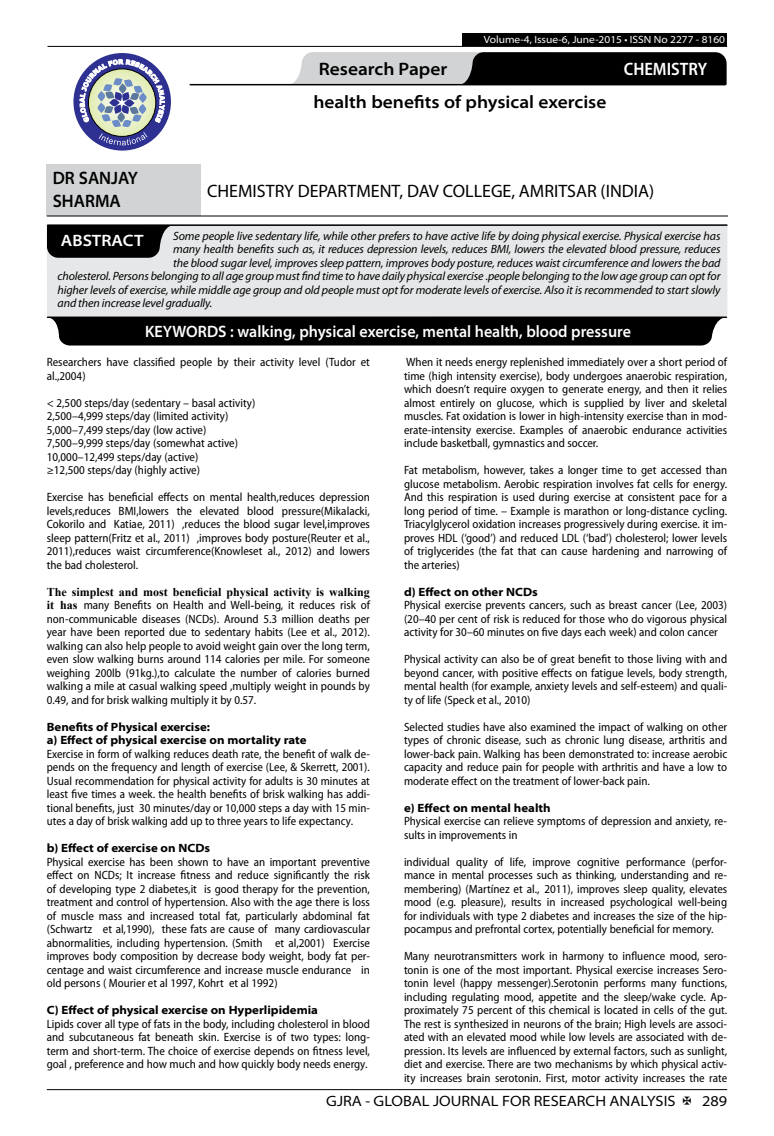
<style>
.page{position:relative;width:774px;height:1136px;background:#fff}
.page>*{position:absolute;margin:0;border:0;box-sizing:border-box;transform-origin:0 0}
.t1{font:18px "Myriad Pro";color:#000}
.t2{font:600 semi-expanded 18px "Myriad Pro";color:#000}
.t3{font:600 semi-expanded 18px/23.4px "Myriad Pro";color:#000;scale:.9 1}
.t4{font:600 semi-condensed 18px "Myriad Pro";color:#fff}
.t5{font:600 semi-expanded 16.5px "Myriad Pro";color:#fff;scale:.9 1}
.t6{font:600 semi-expanded 16.5px "Myriad Pro";color:#fff}
.t7{font:semi-expanded 15px "Myriad Pro";color:#000}
.t8{font:semi-condensed 12px/13.5px "Myriad Pro";color:#000;text-align:justify}
.t9{font:italic 12px "Myriad Pro";letter-spacing:-.01em;color:#000}
.t10{font:700 semi-expanded 12px/13.5px "Myriad Pro";color:#000}
.t11{font:700 12px "Times New Roman";color:#000}
.t12{font:semi-expanded 10.5px "Myriad Pro";color:#fff}
.s1{font-family:"Times New Roman";font-weight:700;font-stretch:normal}
.s2{font-family:"Times New Roman";font-stretch:normal}
</style>
<div class="page">
<hr style="left:47px;top:1089px;width:680px;height:1px;background:#000">
<div style="left:462px;top:33px;width:265px;height:13px;background:#000"></div>
<hr style="left:47px;top:46px;width:680px;height:1px;background:#000">
<svg style="left:288px;top:52px;width:439px;height:33px;background:#5a5a5b"></svg>
<hr style="left:190px;top:84px;width:535px;height:1px;background:#000">
<div style="left:73px;top:53px;width:98px;height:97px;background:#2e3092;border-radius:50%"></div>
<svg style="left:80px;top:59px;width:85px;height:86px"></svg>
<div style="left:47px;top:164px;width:154px;height:52px;background:#d1d3d4"></div>
<hr style="left:47px;top:215px;width:154px;height:1px;background:#000">
<hr style="left:201px;top:215px;width:527px;height:1px;background:#000">
<div style="left:47px;top:224px;width:680px;height:92px;background:#e6e7e8"></div>
<hr style="left:48px;top:224px;width:679px;height:2px;background:#000">
<svg style="left:47px;top:225px;width:123px;height:33px;background:#131313"></svg>
<hr style="left:48px;top:316px;width:678px;height:2px;background:#000">
<div style="left:47px;top:317px;width:676px;height:28px;background:#000"></div>
<div style="left:70px;top:325px;width:636px;height:12px;background:#000"></div>
<p class="t12" style="left:484px;top:34px;width:243px">Volume-4, Issue-6, June-2015 • ISSN No 2277 - 8160</p>
<h1 class="t2" style="left:319px;top:59px;width:130px">Research Paper</h1>
<h1 class="t4" style="left:624px;top:59px;width:85px">CHEMISTRY</h1>
<h1 class="t2" style="left:313px;top:92px;width:295px">health benefits of physical exercise</h1>
<h1 class="t3" style="left:53px;top:166px;width:96px">DR SANJAY<br>SHARMA</h1>
<h1 class="t1" style="left:207px;top:181px;width:449px">CHEMISTRY DEPARTMENT, DAV COLLEGE, AMRITSAR (INDIA)</h1>
<p class="t9" style="left:173px;top:229px;width:549px">Some people live sedentary life, while other prefers to have active life by doing physical exercise. Physical exercise has</p>
<p class="t9" style="left:173px;top:243px;width:549px">many health benefits such as, it reduces depression levels, reduces BMI, lowers the elevated blood pressure, reduces</p>
<p class="t9" style="left:173px;top:256px;width:549px">the blood sugar level, improves sleep pattern, improves body posture, reduces waist circumference and lowers the bad</p>
<p class="t9" style="left:58px;top:270px;width:664px">cholesterol. Persons belonging to all age group must find time to have daily physical exercise .people belonging to the low age group can opt for</p>
<p class="t9" style="left:58px;top:283px;width:664px">higher levels of exercise, while middle age group and old people must opt for moderate levels of exercise. Also it is recommended to start slowly</p>
<p class="t9" style="left:58px;top:297px;width:156px">and then increase level gradually.</p>
<h2 class="t6" style="left:61px;top:231px;width:84px">ABSTRACT</h2>
<h2 class="t5" style="left:145px;top:322px;width:541px">KEYWORDS : walking, physical exercise, mental health, blood pressure</h2>
<p class="t8" style="left:47px;top:355px;width:325px">Researchers have classified people by their activity level (Tudor et al.,2004)</p>
<p class="t8" style="left:47px;top:396px;width:210px;text-align:left">&lt; 2,500 steps/day (sedentary – basal activity)<br>2,500–4,999 steps/day (limited activity)<br>5,000–7,499 steps/day (low active)<br>7,500–9,999 steps/day (somewhat active)<br>10,000–12,499 steps/day (active)<br>≥12,500 steps/day (highly active)</p>
<p class="t8" style="left:47px;top:490px;width:325px">Exercise has beneficial effects on mental health,reduces depression levels,reduces BMI,lowers the elevated blood pressure(Mikalacki, Cokorilo and Katiae, 2011) ,reduces the blood sugar level,improves sleep pattern(Fritz et al., 2011) ,improves body posture(Reuter et al., 2011),reduces waist circumference(Knowleset al., 2012) and lowers the bad cholesterol.</p>
<p class="t11" style="left:47px;top:583px;width:325px">The simplest and most beneficial physical activity is walking</p>
<p class="t8" style="left:47px;top:598px;width:325px"><span class="s1">it has</span> many Benefits on Health and Well<span class="s2">-</span>being, it reduces risk of non-communicable diseases (NCDs). Around 5.3 million deaths per year have been reported due to sedentary habits (Lee et al., 2012). walking can also help people to avoid weight gain over the long term, even slow walking burns around 114 calories per mile. For someone weighing 200lb (91kg.),to calculate the number of calories burned walking a mile at casual walking speed ,multiply weight in pounds by 0.49, and for brisk walking multiply it by 0.57.</p>
<p class="t10" style="left:47px;top:720px;width:261px">Benefits of Physical exercise:<br>a) Effect of physical exercise on mortality rate</p>
<p class="t8" style="left:47px;top:747px;width:325px">Exercise in form of walking reduces death rate, the benefit of walk de&shy;pends on the frequency and length of exercise (Lee, &amp; Skerrett, 2001).<br>Usual recommendation for physical activity for adults is 30 minutes at least five times a week. the health benefits of brisk walking has addi&shy;tional benefits, just 30 minutes/day or 10,000 steps a day with 15 min&shy;utes a day of brisk walking add up to three years to life expectancy.</p>
<p class="t10" style="left:47px;top:841px;width:165px">b) Effect of exercise on NCDs</p>
<p class="t8" style="left:47px;top:855px;width:325px">Physical exercise has been shown to have an important preventive effect on NCDs; It increase fitness and reduce significantly the risk of developing type 2 diabetes,it is good therapy for the prevention, treatment and control of hypertension. Also with the age there is loss of muscle mass and increased total fat, particularly abdominal fat (Schwartz et al,1990), these fats are cause of many cardiovascular abnormalities, including hypertension. (Smith et al,2001) Exercise improves body composition by decrease body weight, body fat per&shy;centage and waist circumference and increase muscle endurance in old persons ( Mourier et al 1997, Kohrt et al 1992)</p>
<p class="t10" style="left:47px;top:1003px;width:273px">C) Effect of physical exercise on Hyperlipidemia</p>
<p class="t8" style="left:47px;top:1017px;width:325px">Lipids cover all type of fats in the body, including cholesterol in blood and subcutaneous fat beneath skin. Exercise is of two types: long&shy;term and short-term. The choice of exercise depends on fitness level, goal , preference and how much and how quickly body needs energy.</p>
<p class="t8" style="left:404px;top:355px;width:325px">When it needs energy replenished immediately over a short period of time (high intensity exercise), body undergoes anaerobic respiration, which doesn’t require oxygen to generate energy, and then it relies almost entirely on glucose, which is supplied by liver and skeletal muscles. Fat oxidation is lower in high-intensity exercise than in mod&shy;erate-intensity exercise. Examples of anaerobic endurance activities include basketball, gymnastics and soccer.</p>
<p class="t8" style="left:404px;top:463px;width:325px">Fat metabolism, however, takes a longer time to get accessed than glucose metabolism. Aerobic respiration involves fat cells for energy.<br>And this respiration is used during exercise at consistent pace for a long period of time. – Example is marathon or long-distance cycling.<br>Triacylglycerol oxidation increases progressively during exercise. it im&shy;proves HDL (‘good’) and reduced LDL (‘bad’) cholesterol; lower levels of triglycerides (the fat that can cause hardening and narrowing of the arteries)</p>
<p class="t10" style="left:404px;top:585px;width:135px">d) Effect on other NCDs</p>
<p class="t8" style="left:404px;top:598px;width:325px">Physical exercise prevents cancers, such as breast cancer (Lee, 2003) (20–40 per cent of risk is reduced for those who do vigorous physical activity for 30–60 minutes on five days each week) and colon cancer</p>
<p class="t8" style="left:404px;top:652px;width:325px">Physical activity can also be of great benefit to those living with and beyond cancer, with positive effects on fatigue levels, body strength, mental health (for example, anxiety levels and self-esteem) and quali&shy;ty of life (Speck et al., 2010)</p>
<p class="t8" style="left:404px;top:720px;width:325px">Selected studies have also examined the impact of walking on other types of chronic disease, such as chronic lung disease, arthritis and lower-back pain. Walking has been demonstrated to: increase aerobic capacity and reduce pain for people with arthritis and have a low to moderate effect on the treatment of lower-back pain.</p>
<p class="t10" style="left:404px;top:801px;width:148px">e) Effect on mental health</p>
<p class="t8" style="left:404px;top:814px;width:325px">Physical exercise can relieve symptoms of depression and anxiety, re&shy;sults in improvements in</p>
<p class="t8" style="left:404px;top:855px;width:325px">individual quality of life, improve cognitive performance (perfor&shy;mance in mental processes such as thinking, understanding and re&shy;membering) (Martínez et al., 2011), improves sleep quality, elevates mood (e.g. pleasure), results in increased psychological well-being for individuals with type 2 diabetes and increases the size of the hip&shy;pocampus and prefrontal cortex, potentially beneficial for memory.</p>
<p class="t8" style="left:404px;top:949px;width:325px">Many neurotransmitters work in harmony to influence mood, sero&shy;tonin is one of the most important. Physical exercise increases Sero&shy;tonin level (happy messenger).Serotonin performs many functions, including regulating mood, appetite and the sleep/wake cycle. Ap&shy;proximately 75 percent of this chemical is located in cells of the gut.<br>The rest is synthesized in neurons of the brain; High levels are associ&shy;ated with an elevated mood while low levels are associated with de&shy;pression. Its levels are influenced by external factors, such as sunlight, diet and exercise. There are two mechanisms by which physical activ&shy;ity increases brain serotonin. First, motor activity increases the rate</p>
<p class="t7" style="left:326px;top:1092px;width:351px">GJRA - GLOBAL JOURNAL FOR RESEARCH ANALYSIS</p>
<p class="t7" style="left:702px;top:1092px;width:27px">289</p>
</div>
